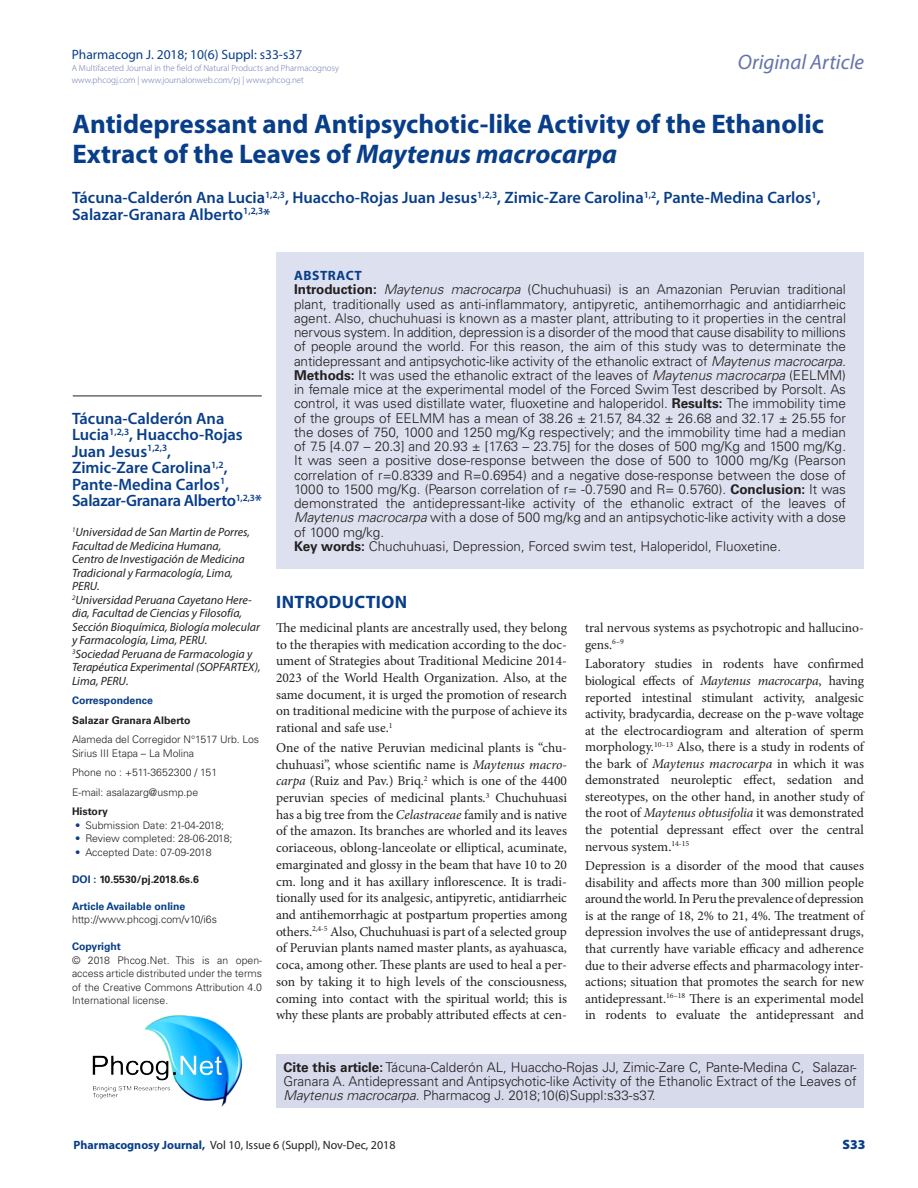
<style>
.page{position:relative;width:918px;height:1188px;background:#fff}
.page>*{position:absolute;margin:0;border:0;box-sizing:border-box;transform-origin:0 0}
.CT{font:700 27px/30px "Myriad Pro";color:#083e89}
.t1{font:italic 21px "Myriad Pro";color:#6473ac}
._1_HD{font:700 18px "Myriad Pro";letter-spacing:.02em;color:#083e89}
.CA{font:600 16.5px/16.5px "Myriad Pro";color:#083e89}
.TXT{font:13.5px/16.6px "Minion Pro";letter-spacing:-.005em;color:#231f20;text-align:justify}
.ABS_TXT{font:300 13.5px/14.2px "Univers LT Std";color:#231f20;text-align:justify}
.t2{font:13.5px "Myriad Pro";color:#083e89}
.ABS_HD{font:700 13.5px "Myriad Pro";letter-spacing:.04em;color:#083e89}
.RRH{font:900 13.5px "Myriad Pro";color:#083e89}
.CA_Aff{font:italic 12px/13.5px "Myriad Pro";color:#231f20}
.RRH-2{font:12px "Myriad Pro";color:#231f20}
.ABS_AU_ADD{font:300 10.5px/13.5px "Univers LT Std";color:#231f20}
.ABS_AU_ADD-2{font:700 10.5px "Univers LT Std";color:#231f20}
.ABS_AU_ADD-3{font:700 10.5px "Univers LT Std";color:#083e89}
.ABS_TXT-2{font:700 10.5px "Univers LT Std";color:#083e89}
.t3{font:300 9px/12px "Myriad Pro";color:#6473ac}
.s1{font-style:italic}
.s2{color:#083e89}
.s3{font-weight:700}
.s4{font-weight:700;color:#083e89}
</style>
<div class="page">
<div style="left:276px;top:252px;width:588px;height:317px;background:#dde0ee"></div>
<hr style="left:73px;top:396px;width:189px;height:1px;background:#231f20">
<div style="left:276px;top:1054px;width:588px;height:54px;background:#d6daeb"></div>
<img style="left:92px;top:1015px;width:150px;height:92px">
<p class="t2" style="left:72px;top:46px;width:232px">Pharmacogn J. 2018; 10(6) Suppl: s33-s37</p>
<p class="t3" style="left:72px;top:62px;width:269px">A Multifaceted Journal in the field of Natural Products and Pharmacognosy www.phcogj.com | www.journalonweb.com/pj | www.phcog.net</p>
<h2 class="t1" style="left:738px;top:49px;width:128px">Original Article</h2>
<p class="CT" style="left:73px;top:108px;width:753px">Antidepressant and Antipsychotic-like Activity of the Ethanolic<br>Extract of the Leaves of <span class="s1">Maytenus macrocarpa</span></p>
<p class="CA" style="left:72px;top:189px;width:750px">Tácuna-Calderón Ana Lucia<sup>1,2,3</sup>, Huaccho-Rojas Juan Jesus<sup>1,2,3</sup>, Zimic-Zare Carolina<sup>1,2</sup>, Pante-Medina Carlos<sup>1</sup>,<br>Salazar-Granara Alberto<sup>1,2,3</sup>*</p>
<p class="CA" style="left:72px;top:409px;width:191px">Tácuna-Calderón Ana<br>Lucia<sup>1,2,3</sup>, Huaccho-Rojas<br>Juan Jesus<sup>1,2,3</sup>,<br>Zimic-Zare Carolina<sup>1,2</sup>,<br>Pante-Medina Carlos<sup>1</sup>,<br>Salazar-Granara Alberto<sup>1,2,3</sup>*</p>
<p class="CA_Aff" style="left:72px;top:525px;width:180px"><sup>1</sup>Universidad de San Martin de Porres,<br>Facultad de Medicina Humana,<br>Centro de Investigación de Medicina<br>Tradicional y Farmacología, Lima,<br>PERU.</p>
<p class="CA_Aff" style="left:72px;top:593px;width:181px"><sup>2</sup>Universidad Peruana Cayetano Here&shy;dia, Facultad de Ciencias y Filosofía,</p>
<p class="CA_Aff" style="left:72px;top:620px;width:189px">Sección Bioquímica, Biología molecular y Farmacología, Lima, PERU.</p>
<p class="CA_Aff" style="left:72px;top:647px;width:190px"><sup>3</sup>Sociedad Peruana de Farmacologia y<br>Terapéutica Experimental (SOPFARTEX),<br>Lima, PERU.</p>
<p class="ABS_TXT-2" style="left:72px;top:694px;width:82px">Correspondence</p>
<p class="ABS_AU_ADD-2" style="left:72px;top:714px;width:120px">Salazar Granara Alberto</p>
<p class="ABS_AU_ADD" style="left:72px;top:733px;width:189px">Alameda del Corregidor N°1517 Urb. Los<br>Sirius III Etapa – La Molina</p>
<p class="ABS_AU_ADD" style="left:72px;top:766px;width:147px">Phone no : +511-3652300 / 151</p>
<p class="ABS_AU_ADD" style="left:72px;top:785px;width:128px">E-mail: asalazarg@usmp.pe</p>
<p class="ABS_AU_ADD-2" style="left:72px;top:805px;width:37px">History</p>
<p class="ABS_AU_ADD" style="left:75px;top:818px;width:151px"><span class="s2">•</span> Submission Date: 21-04-2018;</p>
<p class="ABS_AU_ADD" style="left:75px;top:832px;width:159px"><span class="s2">•</span> Review completed: 28-06-2018;</p>
<p class="ABS_AU_ADD" style="left:75px;top:845px;width:138px"><span class="s2">•</span> Accepted Date: 07-09-2018</p>
<p class="ABS_AU_ADD-2" style="left:72px;top:873px;width:128px"><span class="s2">DOI :</span> 10.5530/pj.2018.6s.6</p>
<p class="ABS_AU_ADD-3" style="left:72px;top:900px;width:115px">Article Available online</p>
<p class="ABS_AU_ADD" style="left:72px;top:913px;width:146px">http://www.phcogj.com/v10/i6s</p>
<p class="ABS_AU_ADD-3" style="left:72px;top:940px;width:50px">Copyright</p>
<p class="ABS_AU_ADD" style="left:72px;top:953px;width:192px;text-align:justify">© 2018 Phcog.Net. This is an open&shy;access article distributed under the terms of the Creative Commons Attribution 4.0<br>International license<span class="s2">.</span></p>
<p class="ABS_HD" style="left:294px;top:267px;width:69px">ABSTRACT</p>
<p class="ABS_TXT" style="left:294px;top:283px;width:554px"><span class="s3">Introduction:</span> <span class="s1">Maytenus macrocarpa</span> (Chuchuhuasi) is an Amazonian Peruvian traditional plant, traditionally used as anti-inflammatory, antipyretic, antihemorrhagic and antidiarrheic agent. Also, chuchuhuasi is known as a master plant, attributing to it properties in the central nervous system. In addition, depression is a disorder of the mood that cause disability to millions of people around the world. For this reason, the aim of this study was to determinate the antidepressant and antipsychotic-like activity of the ethanolic extract of <span class="s1">Maytenus macrocarpa.<br></span><span class="s3">Methods:</span> It was used the ethanolic extract of the leaves of <span class="s1">Maytenus macrocarpa</span> (EELMM) in female mice at the experimental model of the Forced Swim Test described by Porsolt. As control, it was used distillate water, fluoxetine and haloperidol. <span class="s3">Results:</span> The immobility time of the groups of EELMM has a mean of 38.26 ± 21.57, 84.32 ± 26.68 and 32.17 ± 25.55 for the doses of 750, 1000 and 1250 mg/Kg respectively; and the immobility time had a median of 7.5 [4.07 – 20.3] and 20.93 ± [17.63 – 23.75] for the doses of 500 mg/Kg and 1500 mg/Kg.<br>It was seen a positive dose-response between the dose of 500 to 1000 mg/Kg (Pearson correlation of r=0.8339 and R=0.6954) and a negative dose-response between the dose of 1000 to 1500 mg/Kg. (Pearson correlation of r= -0.7590 and R= 0.5760). <span class="s3">Conclusion:</span> It was demonstrated the antidepressant-like activity of the ethanolic extract of the leaves of <span class="s1">Maytenus macrocarpa</span> with a dose of 500 mg/kg and an antipsychotic-like activity with a dose of 1000 mg/kg.</p>
<p class="ABS_TXT" style="left:294px;top:539px;width:489px"><span class="s3">Key words:</span> Chuchuhuasi, Depression, Forced swim test, Haloperidol, Fluoxetine.</p>
<p class="_1_HD" style="left:276px;top:590px;width:132px">INTRODUCTION</p>
<p class="TXT" style="left:276px;top:619px;width:293px">The medicinal plants are ancestrally used, they belong to the therapies with medication according to the doc&shy;ument of Strategies about Traditional Medicine 2014- 2023 of the World Health Organization. Also, at the same document, it is urged the promotion of research on traditional medicine with the purpose of achieve its rational and safe use.<sup>1</sup></p>
<p class="TXT" style="left:276px;top:739px;width:293px">One of the native Peruvian medicinal plants is “chu&shy;chuhuasi”, whose scientific name is <span class="s1">Maytenus macro&shy;carpa</span> (Ruiz and Pav.) Briq.<sup>2</sup> which is one of the 4400 peruvian species of medicinal plants.<sup>3</sup> Chuchuhuasi has a big tree from the <span class="s1">Celastraceae</span> family and is native of the amazon. Its branches are whorled and its leaves coriaceous, oblong-lanceolate or elliptical, acuminate, emarginated and glossy in the beam that have 10 to 20 cm. long and it has axillary inflorescence. It is tradi&shy;tionally used for its analgesic, antipyretic, antidiarrheic and antihemorrhagic at postpartum properties among others.<sup>2,4-5</sup> Also, Chuchuhuasi is part of a selected group of Peruvian plants named master plants, as ayahuasca, coca, among other. These plants are used to heal a per&shy;son by taking it to high levels of the consciousness, coming into contact with the spiritual world; this is why these plants are probably attributed effects at cen-</p>
<p class="TXT" style="left:585px;top:620px;width:281px">tral nervous systems as psychotropic and hallucino&shy;gens.<sup>6–9</sup></p>
<p class="TXT" style="left:585px;top:656px;width:281px">Laboratory studies in rodents have confirmed biological effects of <span class="s1">Maytenus macrocarpa</span>, having reported intestinal stimulant activity, analgesic activity, bradycardia, decrease on the p-wave voltage at the electrocardiogram and alteration of sperm morphology.<sup>10–13</sup> Also, there is a study in rodents of the bark of <span class="s1">Maytenus macrocarpa</span> in which it was demonstrated neuroleptic effect, sedation and stereotypes, on the other hand, in another study of the root of <span class="s1">Maytenus obtusifolia</span> it was demonstrated the potential depressant effect over the central nervous system.<sup>14-15</sup></p>
<p class="TXT" style="left:585px;top:858px;width:281px">Depression is a disorder of the mood that causes disability and affects more than 300 million people around the world. In Peru the prevalence of depression is at the range of 18, 2% to 21, 4%. The treatment of depression involves the use of antidepressant drugs, that currently have variable efficacy and adherence due to their adverse effects and pharmacology inter&shy;actions; situation that promotes the search for new antidepressant.<sup>16–18</sup> There is an experimental model in rodents to evaluate the antidepressant and</p>
<p class="ABS_TXT" style="left:284px;top:1060px;width:575px"><span class="s3">Cite this article:</span> Tácuna-Calderón AL, Huaccho-Rojas JJ, Zimic-Zare C, Pante-Medina C, Salazar-Granara A. Antidepressant and Antipsychotic-like Activity of the Ethanolic Extract of the Leaves of <span class="s1">Maytenus macrocarpa</span>. Pharmacog J. 2018;10(6)Suppl:s33-s37.</p>
<p class="RRH-2" style="left:74px;top:1138px;width:324px"><span class="s4">Pharmacognosy Journal,</span> Vol 10, Issue 6 (Suppl), Nov-Dec, 2018</p>
<p class="RRH" style="left:842px;top:1136px;width:25px">S33</p>
</div>
